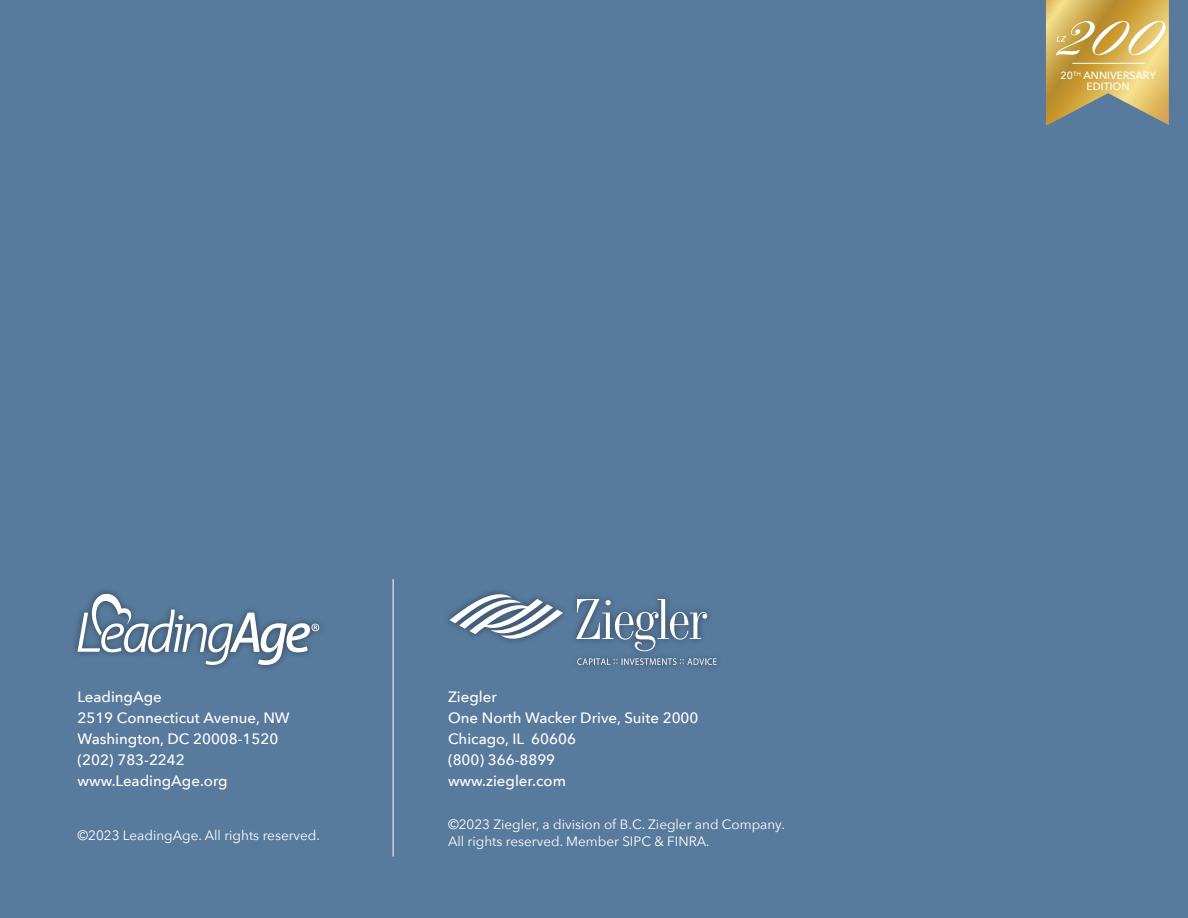
<style>
.page{position:relative;width:1188px;height:918px;background:#587b9d}
.page>*{position:absolute;margin:0;border:0;box-sizing:border-box;transform-origin:0 0}
.t1{font:500 15px/21px "Avenir Next";color:#fff}
.t2{font:13.5px/16.5px "Avenir Next";color:#fff}
.t3{font:500 10.5px/10.5px "Avenir Next";color:#fff;text-align:center}
</style>
<div class="page">
<svg style="left:77px;top:593px;width:242px;height:72px"></svg>
<svg style="left:577px;top:658px;width:140px;height:7px"></svg>
<svg style="left:576px;top:599px;width:131px;height:52px"></svg>
<svg style="left:450px;top:592px;width:113px;height:49px"></svg>
<hr style="left:393px;top:579px;width:1px;height:278px;background:#fff">
<svg style="left:1046px;top:0;width:123px;height:125px;background:#c8ae66"></svg>
<hr style="left:1072px;top:63px;width:73px;height:1px;background:#fff">
<p class="t1" style="left:77px;top:686px;width:214px">LeadingAge<br>2519 Connecticut Avenue, NW<br>Washington, DC 20008-1520 (202) 783-2242 www.LeadingAge.org</p>
<p class="t2" style="left:77px;top:826px;width:244px">©2023 LeadingAge. All rights reserved.</p>
<p class="t1" style="left:448px;top:686px;width:252px">Ziegler<br>One North Wacker Drive, Suite 2000<br>Chicago, IL 60606<br>(800) 366-8899<br>www.ziegler.com</p>
<p class="t2" style="left:448px;top:816px;width:338px">©2023 Ziegler, a division of B.C. Ziegler and Company.<br>All rights reserved. Member SIPC &amp; FINRA.</p>
<p class="t3" style="left:1061px;top:70px;width:97px">20<sup>TH</sup> ANNIVERSARY<br>EDITION</p>
</div>
